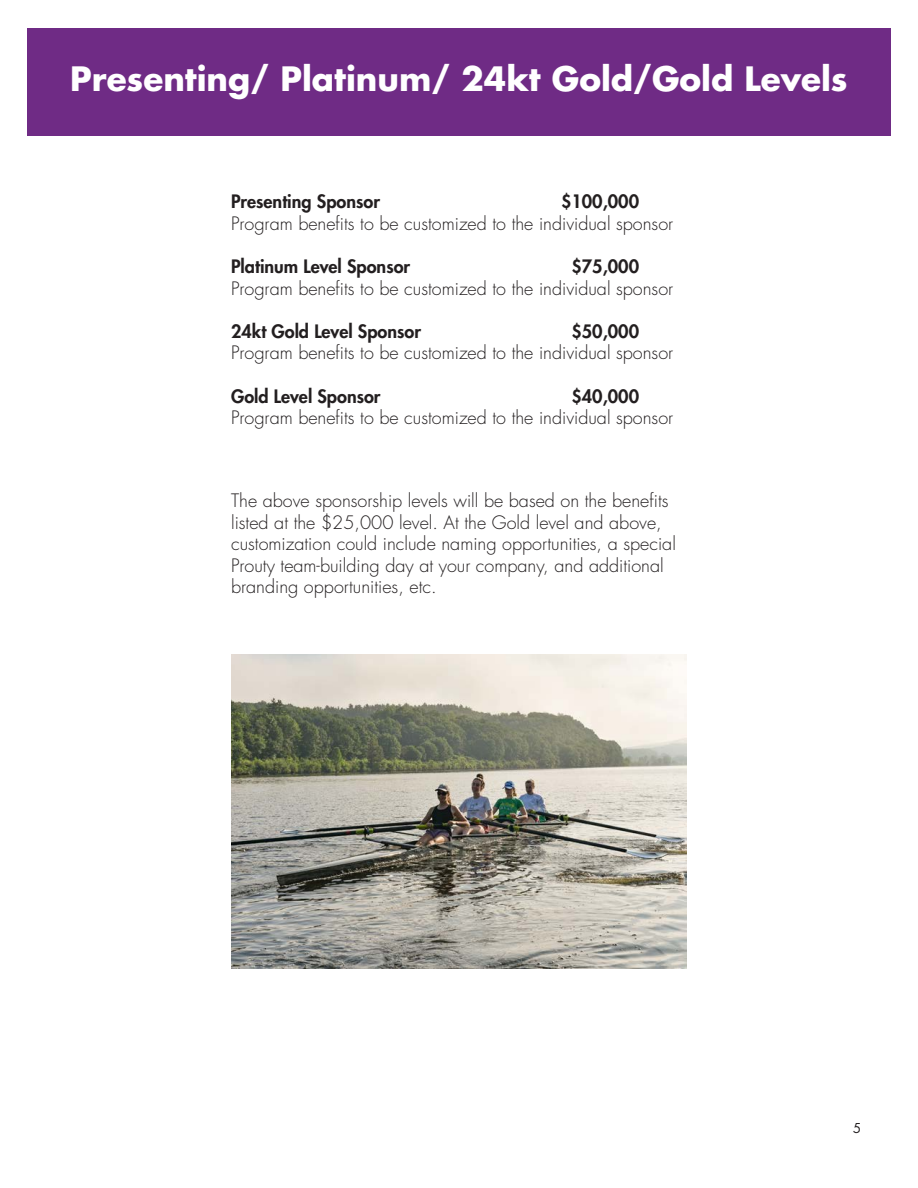
<style>
.page{position:relative;width:918px;height:1188px;background:#fff}
.page>*{position:absolute;margin:0;border:0;box-sizing:border-box;transform-origin:0 0}
.t1{font:700 32.7px "Futura Std";color:#fff}
.t2{font:300 18px/21.6px "Futura Std";color:#231f20}
.t3{font:800 18px "Futura Std";color:#231f20}
.t4{font:15px "Futura PT";color:#231f20}
</style>
<div class="page">
<div style="left:27px;top:28px;width:864px;height:108px;background:#6f2b85"></div>
<img style="left:231px;top:655px;width:456px;height:313px">
<p class="t1" style="left:70px;top:57px;width:779px">Presenting/ Platinum/ 24kt Gold/Gold Levels</p>
<p class="t3" style="left:231px;top:190px;width:150px">Presenting Sponsor</p>
<p class="t3" style="left:561px;top:190px;width:80px">$100,000</p>
<p class="t2" style="left:231px;top:213px;width:444px">Program benefits to be customized to the individual sponsor</p>
<p class="t3" style="left:231px;top:255px;width:181px">Platinum Level Sponsor</p>
<p class="t3" style="left:571px;top:255px;width:69px">$75,000</p>
<p class="t2" style="left:231px;top:278px;width:444px">Program benefits to be customized to the individual sponsor</p>
<p class="t3" style="left:231px;top:320px;width:191px">24kt Gold Level Sponsor</p>
<p class="t3" style="left:571px;top:320px;width:69px">$50,000</p>
<p class="t2" style="left:231px;top:342px;width:444px">Program benefits to be customized to the individual sponsor</p>
<p class="t3" style="left:231px;top:384px;width:151px">Gold Level Sponsor</p>
<p class="t3" style="left:571px;top:384px;width:69px">$40,000</p>
<p class="t2" style="left:231px;top:407px;width:444px">Program benefits to be customized to the individual sponsor</p>
<p class="t2" style="left:231px;top:490px;width:446px">The above sponsorship levels will be based on the benefits listed at the $25,000 level. At the Gold level and above, customization could include naming opportunities, a special Prouty team-building day at your company, and additional branding opportunities, etc.</p>
<p class="t4" style="left:853px;top:1119px;width:10px">5</p>
</div>
